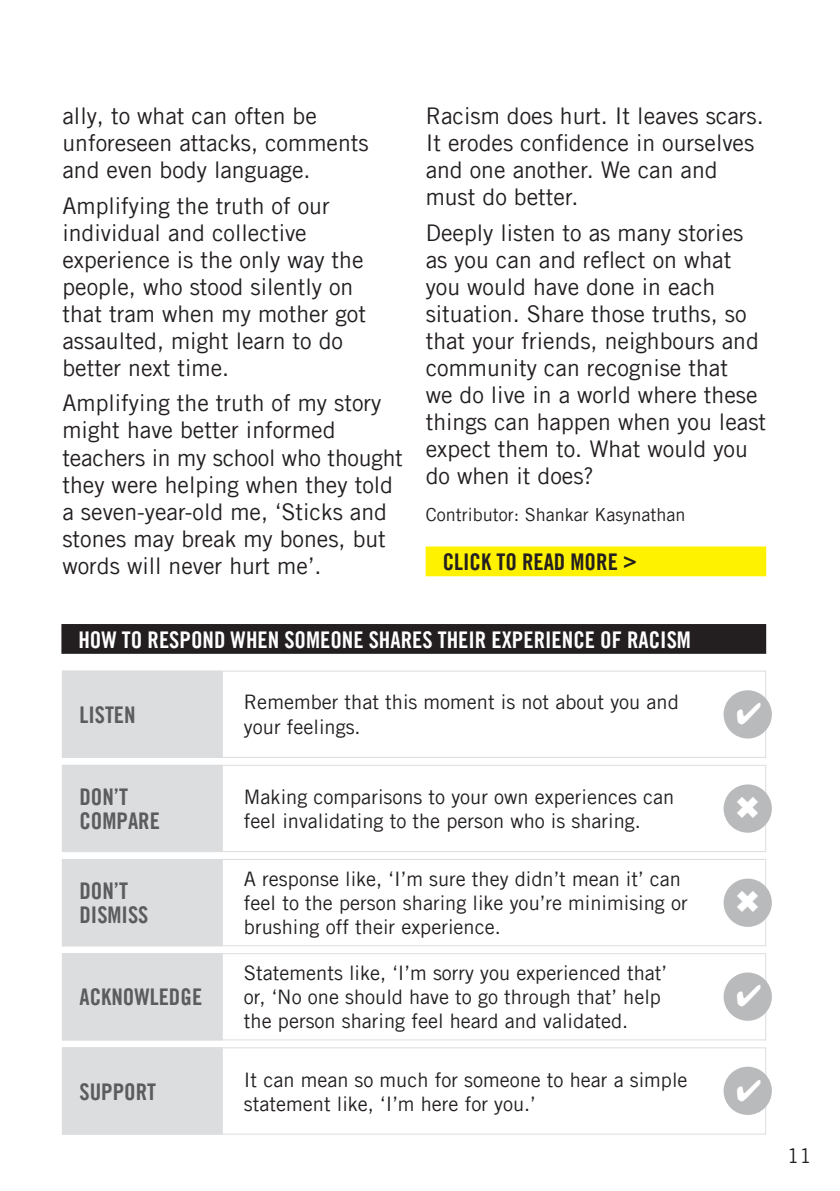
<style>
.page{position:relative;width:840px;height:1191px;background:#fff}
.page>*{position:absolute;margin:0;border:0;box-sizing:border-box;transform-origin:0 0}
.Body_copy{font:23px/27px "Amnesty Trade Gothic";color:#231f20}
.Read_More_button{font:23px "Amnesty Trade Gothic Bd Cn 20";color:#fff}
.Grey_subhead_11_5pt{font:23px/24px "Amnesty Trade Gothic Bd Cn 20";color:#5b5c5e}
.Read_More_button-2{font:23px "Amnesty Trade Gothic Bd Cn 20";color:#231f20}
.Body_copy_10pt{font:20px/24px "Amnesty Trade Gothic";color:#231f20}
.Credits{font:18px "Amnesty Trade Gothic";color:#231f20}
</style>
<div class="page">
<div style="left:62px;top:1047px;width:703px;height:87px;background:#fff;border:1px solid #dcddde"></div>
<div style="left:62px;top:953px;width:703px;height:87px;background:#fff;border:1px solid #dcddde"></div>
<div style="left:62px;top:859px;width:703px;height:87px;background:#fff;border:1px solid #dcddde"></div>
<div style="left:62px;top:765px;width:703px;height:87px;background:#fff;border:1px solid #dcddde"></div>
<div style="left:62px;top:670px;width:703px;height:88px;background:#fff;border:1px solid #dcddde"></div>
<div style="left:62px;top:1047px;width:161px;height:87px;background:#dcddde"></div>
<div style="left:62px;top:953px;width:161px;height:87px;background:#dcddde"></div>
<div style="left:62px;top:859px;width:161px;height:87px;background:#dcddde"></div>
<div style="left:62px;top:765px;width:161px;height:87px;background:#dcddde"></div>
<div style="left:62px;top:670px;width:161px;height:88px;background:#dcddde;border:1px solid #dcddde"></div>
<div style="left:61px;top:624px;width:704px;height:30px;background:#231f20"></div>
<div style="left:723px;top:690px;width:48px;height:48px;background:#b8babc;border-radius:50%"></div>
<div style="left:723px;top:972px;width:48px;height:48px;background:#b8babc;border-radius:50%"></div>
<div style="left:723px;top:1066px;width:48px;height:49px;background:#b8babc;border-radius:50%"></div>
<div style="left:723px;top:784px;width:48px;height:48px;background:#b8babc;border-radius:50%"></div>
<div style="left:723px;top:878px;width:48px;height:49px;background:#b8babc;border-radius:50%"></div>
<div style="left:425px;top:546px;width:340px;height:30px;background:#fff200"></div>
<p class="Body_copy" style="left:62px;top:102px;width:307px">ally, to what can often be unforeseen attacks, comments and even body language.</p>
<p class="Body_copy" style="left:62px;top:192px;width:305px">Amplifying the truth of our individual and collective experience is the only way the people, who stood silently on that tram when my mother got assaulted, might learn to do better next time.</p>
<p class="Body_copy" style="left:62px;top:389px;width:342px">Amplifying the truth of my story might have better informed teachers in my school who thought they were helping when they told a seven-year-old me, ‘Sticks and stones may break my bones, but words will never hurt me’.</p>
<p class="Body_copy" style="left:425px;top:102px;width:339px">Racism does hurt. It leaves scars.<br>It erodes confidence in ourselves and one another. We can and must do better.</p>
<p class="Body_copy" style="left:425px;top:219px;width:342px">Deeply listen to as many stories as you can and reflect on what you would have done in each situation. Share those truths, so that your friends, neighbours and community can recognise that<br>we do live in a world where these things can happen when you least expect them to. What would you do when it does?</p>
<p class="Credits" style="left:425px;top:503px;width:261px">Contributor: Shankar Kasynathan</p>
<p class="Read_More_button-2" style="left:442px;top:548px;width:195px">CLICK TO READ MORE &gt;</p>
<p class="Read_More_button" style="left:78px;top:625px;width:613px">HOW TO RESPOND WHEN SOMEONE SHARES THEIR EXPERIENCE OF RACISM</p>
<p class="Grey_subhead_11_5pt" style="left:79px;top:702px;width:58px">LISTEN</p>
<p class="Grey_subhead_11_5pt" style="left:79px;top:784px;width:82px">DON’T<br>COMPARE</p>
<p class="Grey_subhead_11_5pt" style="left:79px;top:878px;width:70px">DON’T<br>DISMISS</p>
<p class="Grey_subhead_11_5pt" style="left:79px;top:984px;width:124px">ACKNOWLEDGE</p>
<p class="Grey_subhead_11_5pt" style="left:79px;top:1079px;width:78px">SUPPORT</p>
<p class="Body_copy_10pt" style="left:244px;top:690px;width:436px">Remember that this moment is not about you and your feelings.</p>
<p class="Body_copy_10pt" style="left:244px;top:784px;width:431px">Making comparisons to your own experiences can feel invalidating to the person who is sharing.</p>
<p class="Body_copy_10pt" style="left:244px;top:866px;width:445px">A response like, ‘I’m sure they didn’t mean it’ can feel to the person sharing like you’re minimising or brushing off their experience.</p>
<p class="Body_copy_10pt" style="left:244px;top:960px;width:424px">Statements like, ‘I’m sorry you experienced that’ or, ‘No one should have to go through that’ help the person sharing feel heard and validated.</p>
<p class="Body_copy_10pt" style="left:244px;top:1067px;width:445px">It can mean so much for someone to hear a simple statement like, ‘I’m here for you.’</p>
<p class="Body_copy_10pt" style="left:786px;top:1143px;width:26px">11</p>
</div>
